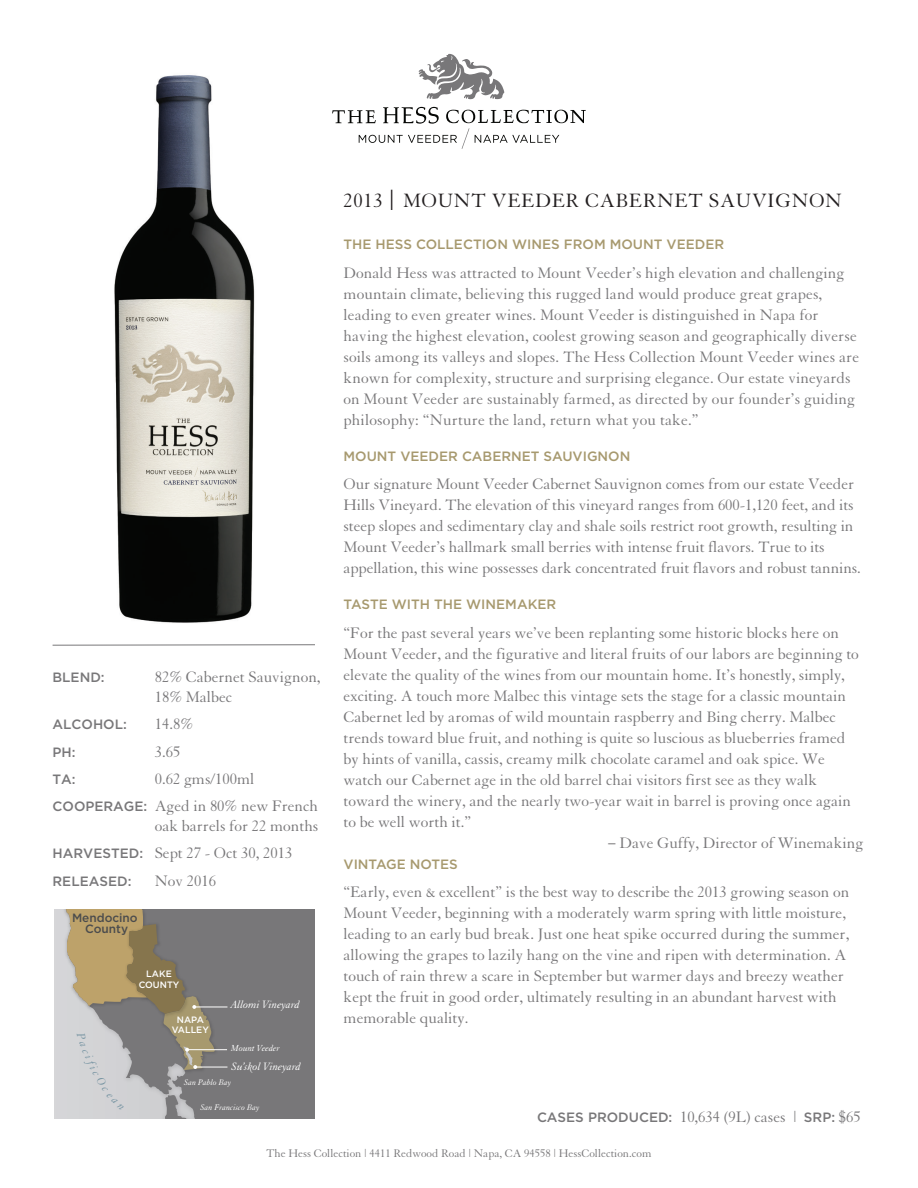
<style>
.page{position:relative;width:918px;height:1188px;background:#fff}
.page>*{position:absolute;margin:0;border:0;box-sizing:border-box;transform-origin:0 0}
.t1{font:21px "Granjon";letter-spacing:.03em;color:#231f20}
.t2{font:16.5px/21px "Granjon";color:#787779}
.t3{font:500 13.5px "Gotham";color:#a7996e}
.t4{font:500 13.5px "Gotham";color:#787779}
.t5{font:12px "Granjon";color:#787779}
.t6{font:500 12px/10.6px "Gotham";color:#4b4c4d;text-align:center}
.t7{font:italic 11.7px "Granjon";color:#fff}
.t8{font:italic 9.6px "Granjon";color:#fff}
.t9{font:500 9.15px/10.6px "Gotham";color:#fff;text-align:center}
.t10{font:italic 8.85px "Granjon";color:#fff}
.s1{font-family:"Gotham";font-weight:500;font-size:13.5px}
.s2{font-size:30px}
.s3{font-family:"Myriad Pro"}
</style>
<div class="page">
<svg style="left:54px;top:909px;width:261px;height:210px;background:#7e7e80"></svg>
<img style="left:215px;top:993px;width:5px;height:83px">
<img style="left:56px;top:909px;width:2px;height:103px">
<hr style="left:195px;top:1067px;width:32px;height:1px;background:#fff">
<hr style="left:194px;top:1007px;width:33px;height:1px;background:#fff">
<hr style="left:187px;top:1049px;width:40px;height:1px;background:#fff">
<hr style="left:53px;top:644px;width:262px;height:2px;background:#787779">
<svg style="left:332px;top:107px;width:254px;height:42px"></svg>
<svg style="left:419px;top:54px;width:85px;height:45px"></svg>
<img style="left:114px;top:75px;width:141px;height:548px">
<svg style="left:58px;top:909px;width:157px;height:201px;background:#a39b8c"></svg>
<p class="t4" style="left:53px;top:669px;width:54px">BLEND:</p>
<p class="t2" style="left:155px;top:668px;width:167px;line-height:19.8px">82% Cabernet Sauvignon,<br>18% Malbec</p>
<p class="t4" style="left:53px;top:716px;width:76px">ALCOHOL:</p>
<p class="t2" style="left:155px;top:714px;width:40px">14.8%</p>
<p class="t4" style="left:53px;top:743px;width:25px">PH:</p>
<p class="t2" style="left:155px;top:741px;width:27px">3.65</p>
<p class="t4" style="left:53px;top:770px;width:25px">TA:</p>
<p class="t2" style="left:53px;top:766px;width:267px;line-height:27.3px;text-indent:102px">0.62 gms/100ml<br><span class="s1">COOPERAGE:</span> Aged in 80% new French</p>
<p class="t2" style="left:53px;top:813px;width:267px;line-height:27.3px;text-indent:102px">oak barrels for 22 months<br><span class="s1">HARVESTED:</span> Sept 27 - Oct 30, 2013</p>
<p class="t4" style="left:53px;top:872px;width:80px">RELEASED:</p>
<p class="t2" style="left:155px;top:870px;width:63px">Nov 2016</p>
<p class="t6" style="left:72px;top:912px;width:67px">Mendocino<br>County</p>
<p class="t9" style="left:139px;top:969px;width:42px">LAKE<br>COUNTY</p>
<p class="t9" style="left:172px;top:1014px;width:38px">NAPA<br>VALLEY</p>
<p class="t7" style="left:231px;top:998px;width:71px">Allomi Vineyard</p>
<p class="t8" style="left:231px;top:1043px;width:50px">Mount Veeder</p>
<p class="t7" style="left:232px;top:1060px;width:71px">Su’skol Vineyard</p>
<p class="t10" style="left:184px;top:1078px;width:49px">San Pablo Bay</p>
<p class="t10" style="left:201px;top:1103px;width:60px">San Francisco Bay</p>
<p class="t1" style="left:344px;top:190px;width:500px">2013 <span class="s2">|</span> MOUNT VEEDER CABERNET SAUVIGNON</p>
<p class="t3" style="left:344px;top:236px;width:382px">THE HESS COLLECTION WINES FROM MOUNT VEEDER</p>
<p class="t2" style="left:344px;top:263px;width:517px">Donald Hess was attracted to Mount Veeder’s high elevation and challenging mountain climate, believing this rugged land would produce great grapes, leading to even greater wines. Mount Veeder is distinguished in Napa for having the highest elevation, coolest growing season and geographically diverse soils among its valleys and slopes. The Hess Collection Mount Veeder wines are known for complexity, structure and surprising elegance. Our estate vineyards on Mount Veeder are sustainably farmed, as directed by our founder’s guiding philosophy: “Nurture the land, return what you take.”</p>
<p class="t3" style="left:344px;top:447px;width:288px">MOUNT VEEDER CABERNET SAUVIGNON</p>
<p class="t2" style="left:344px;top:474px;width:519px">Our signature Mount Veeder Cabernet Sauvignon comes from our estate Veeder Hills Vineyard. The elevation of this vineyard ranges from 600-1,120 feet, and its steep slopes and sedimentary clay and shale soils restrict root growth, resulting in Mount Veeder’s hallmark small berries with intense fruit flavors. True to its appellation, this wine possesses dark concentrated fruit flavors and robust tannins.</p>
<p class="t3" style="left:344px;top:596px;width:214px">TASTE WITH THE WINEMAKER</p>
<p class="t2" style="left:344px;top:623px;width:517px">“For the past several years we’ve been replanting some historic blocks here on Mount Veeder, and the figurative and literal fruits of our labors are beginning to elevate the quality of the wines from our mountain home. It’s honestly, simply, exciting. A touch more Malbec this vintage sets the stage for a classic mountain Cabernet led by aromas of wild mountain raspberry and Bing cherry. Malbec trends toward blue fruit, and nothing is quite so luscious as blueberries framed by hints of vanilla, cassis, creamy milk chocolate caramel and oak spice. We watch our Cabernet age in the old barrel chai visitors first see as they walk toward the winery, and the nearly two-year wait in barrel is proving once again to be well worth it.”</p>
<p class="t2" style="left:608px;top:833px;width:257px"><span class="s3">–</span> Dave Guffy, Director of Winemaking</p>
<p class="t3" style="left:344px;top:855px;width:116px">VINTAGE NOTES</p>
<p class="t2" style="left:344px;top:882px;width:507px">“Early, even &amp; excellent” is the best way to describe the 2013 growing season on Mount Veeder, beginning with a moderately warm spring with little moisture, leading to an early bud break. Just one heat spike occurred during the summer, allowing the grapes to lazily hang on the vine and ripen with determination. A touch of rain threw a scare in September but warmer days and breezy weather kept the fruit in good order, ultimately resulting in an abundant harvest with memorable quality.</p>
<p class="t2" style="left:537px;top:1106px;width:325px"><span class="s1">CASES PRODUCED:</span> 10,634 (9L) cases | <span class="s1">SRP:</span> $65</p>
<p class="t5" style="left:266px;top:1147px;width:387px">The Hess Collection | 4411 Redwood Road | Napa, CA 94558 | HessCollection.com</p>
</div>
